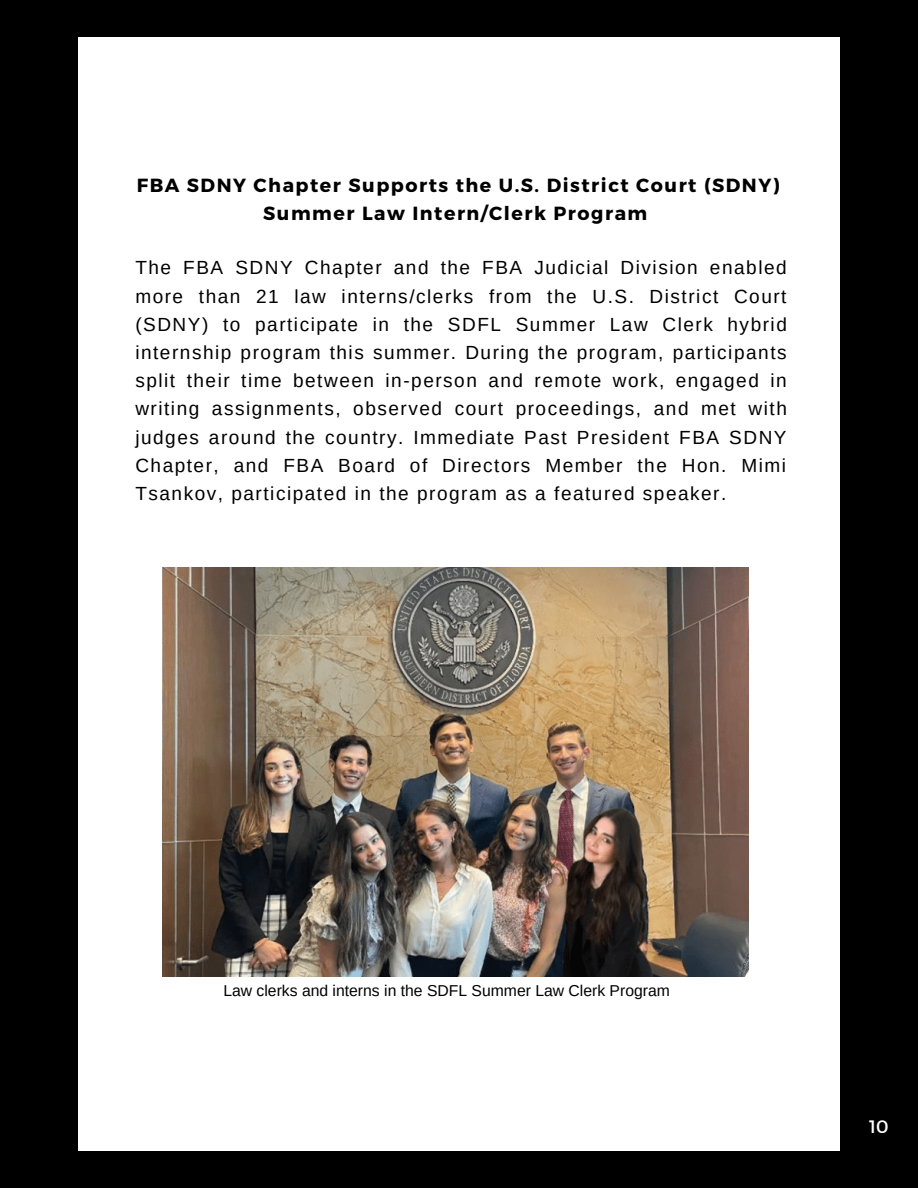
<style>
.page{position:relative;width:918px;height:1188px;background:#000}
.page>*{position:absolute;margin:0;border:0;box-sizing:border-box;transform-origin:0 0}
.t1{font:19.05px/28.2px "Arimo";letter-spacing:.08em;color:#000;text-align:justify}
.t2{font:700 19.05px "Montserrat";letter-spacing:.08em;color:#000}
.t3{font:18px "Montserrat";color:#fff}
.t4{font:15.75px "Arimo";color:#000}
</style>
<div class="page">
<div style="left:78px;top:37px;width:762px;height:1114px;background:#fff"></div>
<img style="left:163px;top:568px;width:585px;height:408px">
<p class="t2" style="left:137px;top:172px;width:644px">FBA SDNY Chapter Supports the U.S. District Court (SDNY)</p>
<p class="t2" style="left:263px;top:201px;width:386px">Summer Law Intern/Clerk Program</p>
<p class="t1" style="left:135px;top:254px;width:653px">The FBA SDNY Chapter and the FBA Judicial Division enabled more than 21 law interns/clerks from the U.S. District Court (SDNY) to participate in the SDFL Summer Law Clerk hybrid internship program this summer. During the program, participants split their time between in-person and remote work, engaged in writing assignments, observed court proceedings, and met with judges around the country. Immediate Past President FBA SDNY Chapter, and FBA Board of Directors Member the Hon. Mimi Tsankov, participated in the program as a featured speaker.</p>
<p class="t4" style="left:223px;top:982px;width:448px">Law clerks and interns in the SDFL Summer Law Clerk Program</p>
<p class="t3" style="left:869px;top:1114px;width:21px">10</p>
</div>
